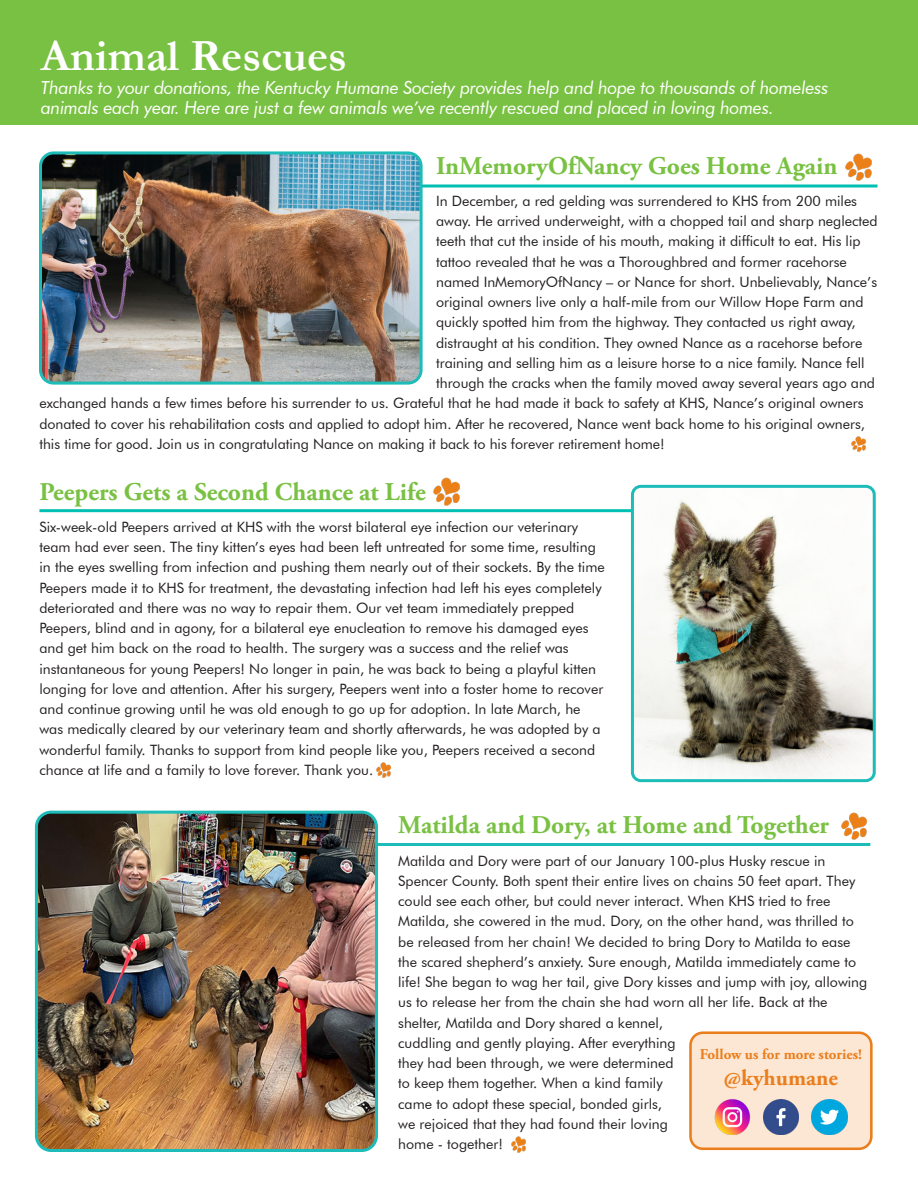
<style>
.page{position:relative;width:918px;height:1188px;background:#fff}
.page>*{position:absolute;margin:0;border:0;box-sizing:border-box;transform-origin:0 0}
.PSJ_Bodytext{font:700 45px "Garamond";color:#fff}
.PSJ_Bodytext-2{font:700 25.5px "Adobe Garamond Pro";color:#79c142}
.PSJ_Bodytext-3{font:700 22.5px "Adobe Garamond Pro";color:#ea7e1d}
.PSJ_Bodytext-4{font:italic 18px/19.8px "Futura BT";letter-spacing:-.02em;color:#fff}
.PSJ_Bodytext-5{font:700 15px "Adobe Garamond Pro";color:#ea7e1d}
.PSJ_Bodytext-6{font:14.25px/20.2px "Futura BT";color:#231f20}
</style>
<div class="page">
<div style="left:0;top:0;width:918px;height:124px;background:#79c142"></div>
<svg style="left:423px;top:184px;width:455px;height:4px;background:#3fcec5"></svg>
<img style="left:43px;top:155px;width:376px;height:226px">
<div style="left:39px;top:151px;width:384px;height:234px;border:3px solid #1dbcb8;border-radius:13px"></div>
<div style="left:691px;top:1033px;width:180px;height:116px;background:#fce7d4;border-radius:12px"></div>
<div style="left:689px;top:1031px;width:184px;height:119px;border:3px solid #ea7e1d;border-radius:12px"></div>
<img style="left:763px;top:1099px;width:36px;height:36px">
<img style="left:715px;top:1099px;width:35px;height:35px">
<img style="left:812px;top:1099px;width:35px;height:36px">
<hr style="left:346px;top:843px;width:524px;height:3px;background:#1dbcb8">
<img style="left:37px;top:813px;width:339px;height:335px">
<div style="left:35px;top:811px;width:343px;height:341px;border:3px solid #1dbcb8;border-radius:15px"></div>
<hr style="left:39px;top:509px;width:604px;height:3px;background:#00bfb3">
<img style="left:635px;top:489px;width:237px;height:289px">
<div style="left:631px;top:485px;width:245px;height:297px;border:3px solid #1dbcb8;border-radius:8px"></div>
<img style="left:851px;top:437px;width:14px;height:15px">
<img style="left:377px;top:763px;width:14px;height:15px">
<img style="left:512px;top:1137px;width:14px;height:15px">
<img style="left:846px;top:153px;width:25px;height:27px">
<img style="left:434px;top:478px;width:25px;height:27px">
<img style="left:841px;top:812px;width:26px;height:27px">
<p class="PSJ_Bodytext" style="left:41px;top:25px;width:308px">Animal Rescues</p>
<p class="PSJ_Bodytext-4" style="left:41px;top:78px;width:789px">Thanks to your donations, the Kentucky Humane Society provides help and hope to thousands of homeless animals each year. Here are just a few animals we’ve recently rescued and placed in loving homes.</p>
<p class="PSJ_Bodytext-2" style="left:436px;top:151px;width:403px">InMemoryOfNancy Goes Home Again</p>
<p class="PSJ_Bodytext-6" style="left:436px;top:191px;width:423px">In December, a red gelding was surrendered to KHS from 200 miles</p>
<p class="PSJ_Bodytext-6" style="left:436px;top:211px;width:443px">away. He arrived underweight, with a chopped tail and sharp neglected</p>
<p class="PSJ_Bodytext-6" style="left:436px;top:231px;width:426px">teeth that cut the inside of his mouth, making it difficult to eat. His lip</p>
<p class="PSJ_Bodytext-6" style="left:436px;top:251px;width:412px">tattoo revealed that he was a Thoroughbred and former racehorse</p>
<p class="PSJ_Bodytext-6" style="left:436px;top:272px;width:443px">named InMemoryOfNancy – or Nance for short. Unbelievably, Nance’s</p>
<p class="PSJ_Bodytext-6" style="left:436px;top:292px;width:429px">original owners live only a half-mile from our Willow Hope Farm and</p>
<p class="PSJ_Bodytext-6" style="left:436px;top:312px;width:421px">quickly spotted him from the highway. They contacted us right away,</p>
<p class="PSJ_Bodytext-6" style="left:436px;top:332px;width:428px">distraught at his condition. They owned Nance as a racehorse before</p>
<p class="PSJ_Bodytext-6" style="left:436px;top:353px;width:430px">training and selling him as a leisure horse to a nice family. Nance fell</p>
<p class="PSJ_Bodytext-6" style="left:436px;top:373px;width:441px">through the cracks when the family moved away several years ago and</p>
<p class="PSJ_Bodytext-6" style="left:39px;top:393px;width:826px">exchanged hands a few times before his surrender to us. Grateful that he had made it back to safety at KHS, Nance’s original owners</p>
<p class="PSJ_Bodytext-6" style="left:39px;top:413px;width:827px">donated to cover his rehabilitation costs and applied to adopt him. After he recovered, Nance went back home to his original owners,</p>
<p class="PSJ_Bodytext-6" style="left:39px;top:434px;width:627px">this time for good. Join us in congratulating Nance on making it back to his forever retirement home!</p>
<p class="PSJ_Bodytext-2" style="left:39px;top:477px;width:388px">Peepers Gets a Second Chance at Life</p>
<p class="PSJ_Bodytext-6" style="left:39px;top:517px;width:567px">Six-week-old Peepers arrived at KHS with the worst bilateral eye infection our veterinary team had ever seen. The tiny kitten’s eyes had been left untreated for some time, resulting in the eyes swelling from infection and pushing them nearly out of their sockets. By the time Peepers made it to KHS for treatment, the devastating infection had left his eyes completely deteriorated and there was no way to repair them. Our vet team immediately prepped Peepers, blind and in agony, for a bilateral eye enucleation to remove his damaged eyes and get him back on the road to health. The surgery was a success and the relief was instantaneous for young Peepers! No longer in pain, he was back to being a playful kitten longing for love and attention. After his surgery, Peepers went into a foster home to recover and continue growing until he was old enough to go up for adoption. In late March, he was medically cleared by our veterinary team and shortly afterwards, he was adopted by a wonderful family. Thanks to support from kind people like you, Peepers received a second chance at life and a family to love forever. Thank you.</p>
<p class="PSJ_Bodytext-2" style="left:398px;top:810px;width:432px">Matilda and Dory, at Home and Together</p>
<p class="PSJ_Bodytext-6" style="left:398px;top:850px;width:471px">Matilda and Dory were part of our January 100-plus Husky rescue in Spencer County. Both spent their entire lives on chains 50 feet apart. They could see each other, but could never interact. When KHS tried to free Matilda, she cowered in the mud. Dory, on the other hand, was thrilled to be released from her chain! We decided to bring Dory to Matilda to ease the scared shepherd’s anxiety. Sure enough, Matilda immediately came to life! She began to wag her tail, give Dory kisses and jump with joy, allowing us to release her from the chain she had worn all her life. Back at the shelter, Matilda and Dory shared a kennel,<br>cuddling and gently playing. After everything<br>they had been through, we were determined<br>to keep them together. When a kind family<br>came to adopt these special, bonded girls,<br>we rejoiced that they had found their loving<br>home - together!</p>
<p class="PSJ_Bodytext-5" style="left:700px;top:1046px;width:164px">Follow us for more stories!</p>
<p class="PSJ_Bodytext-3" style="left:724px;top:1065px;width:116px">@kyhumane</p>
</div>
